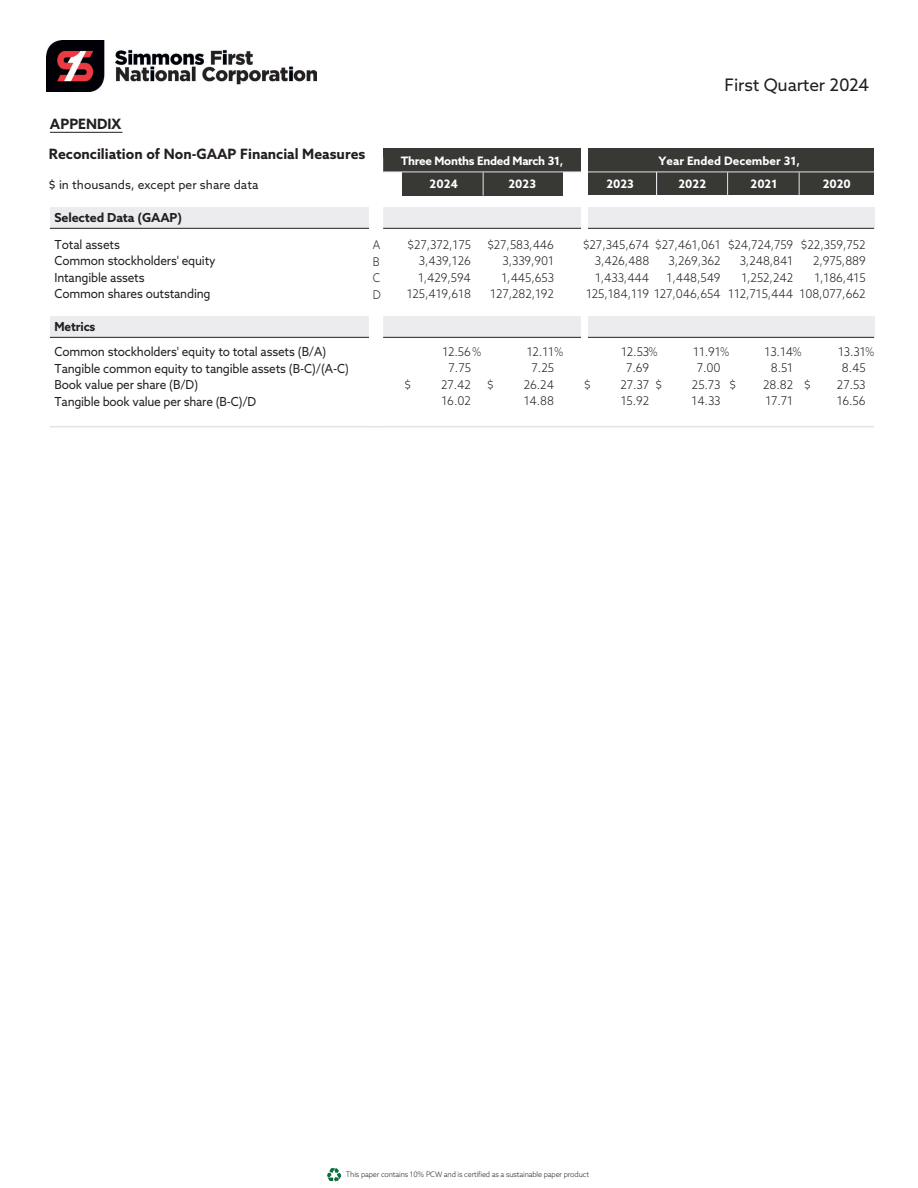
<style>
.page{position:relative;width:918px;height:1188px;background:#fff}
.page>*{position:absolute;margin:0;border:0;box-sizing:border-box;transform-origin:0 0}
.t1{font:17.25px "Azo Sans";letter-spacing:-.01em;color:#231f20}
.t2{font:700 14.25px "Azo Sans";color:#231f20}
.t3{font:12.45px/16.5px "Azo Sans";letter-spacing:-.015em;color:#231f20;scale:.95 1}
.t4{font:700 12.45px "Azo Sans";letter-spacing:-.01em;color:#231f20}
.t5{font:700 12.45px "Azo Sans";letter-spacing:-.01em;color:#231f20;scale:.95 1}
.t6{font:300 12px/16.5px "Azo Sans";letter-spacing:-.01em;color:#231f20}
.t7{font:12px "Azo Sans";color:#231f20}
.t8{font:300 12px "Azo Sans";letter-spacing:-.01em;color:#231f20;scale:.91 1}
.t9{font:700 11.7px "Azo Sans";color:#fff}
.t10{font:700 11.7px "Azo Sans";letter-spacing:-.025em;color:#fff}
.t11{font:300 7.5px "Azo Sans";letter-spacing:-.02em;color:#231f20;scale:.96 1}
</style>
<div class="page">
<div style="left:584px;top:148px;width:290px;height:24px;background:#383935"></div>
<div style="left:584px;top:172px;width:72px;height:23px;background:#383935"></div>
<div style="left:657px;top:172px;width:71px;height:23px;background:#383935"></div>
<div style="left:728px;top:172px;width:72px;height:23px;background:#383935"></div>
<div style="left:799px;top:172px;width:75px;height:23px;background:#383935"></div>
<div style="left:50px;top:207px;width:824px;height:21px;background:#ececee"></div>
<div style="left:50px;top:316px;width:824px;height:21px;background:#ececee"></div>
<img style="left:47px;top:41px;width:270px;height:50px">
<div style="left:383px;top:148px;width:198px;height:24px;background:#383935"></div>
<div style="left:402px;top:172px;width:84px;height:24px;background:#383935"></div>
<div style="left:482px;top:172px;width:80px;height:24px;background:#383935"></div>
<hr style="left:383px;top:172px;width:492px;height:1px;background:#e2e4e9">
<svg style="left:483px;top:172px;width:1px;height:24px"></svg>
<svg style="left:656px;top:173px;width:1px;height:22px"></svg>
<svg style="left:727px;top:172px;width:1px;height:23px"></svg>
<svg style="left:799px;top:172px;width:1px;height:23px"></svg>
<svg style="left:327px;top:1168px;width:14px;height:14px"></svg>
<hr style="left:50px;top:426px;width:824px;height:1px;background:#e2e4e9">
<hr style="left:50px;top:337px;width:824px;height:1px;background:#231f20">
<hr style="left:50px;top:228px;width:824px;height:1px;background:#231f20">
<div style="left:581px;top:129px;width:7px;height:291px;background:#fff"></div>
<div style="left:369px;top:157px;width:14px;height:269px;background:#fff"></div>
<hr style="left:50px;top:132px;width:72px;height:1px;background:#231f20">
<p class="t2" style="left:50px;top:114px;width:73px">APPENDIX</p>
<p class="t2" style="left:49px;top:144px;width:318px">Reconciliation of Non-GAAP Financial Measures</p>
<p class="t7" style="left:49px;top:177px;width:211px">$ in thousands, except per share data</p>
<p class="t4" style="left:55px;top:209px;width:129px">Selected Data (GAAP)</p>
<p class="t3" style="left:55px;top:236px;width:171px">Total assets<br>Common stockholders' equity</p>
<p class="t3" style="left:55px;top:269px;width:96px">Intangible assets</p>
<p class="t3" style="left:55px;top:286px;width:166px">Common shares outstanding</p>
<p class="t5" style="left:55px;top:319px;width:45px">Metrics</p>
<p class="t3" style="left:55px;top:343px;width:312px">Common stockholders' equity to total assets (B/A)<br>Tangible common equity to tangible assets (B-C)/(A-C)</p>
<p class="t3" style="left:55px;top:376px;width:153px">Book value per share (B/D)</p>
<p class="t3" style="left:55px;top:393px;width:214px">Tangible book value per share (B-C)/D</p>
<p class="t8" style="left:373px;top:237px;width:10px">A</p>
<p class="t8" style="left:373px;top:254px;width:9px">B</p>
<p class="t8" style="left:373px;top:270px;width:10px">C</p>
<p class="t8" style="left:373px;top:287px;width:10px">D</p>
<p class="t10" style="left:401px;top:153px;width:164px">Three Months Ended March 31,</p>
<p class="t9" style="left:430px;top:176px;width:30px">2024</p>
<p class="t9" style="left:509px;top:176px;width:29px">2023</p>
<p class="t6" style="left:408px;top:236px;width:65px">$27,372,175</p>
<p class="t6" style="left:419px;top:253px;width:54px">3,439,126</p>
<p class="t6" style="left:418px;top:269px;width:54px">1,429,594</p>
<p class="t6" style="left:407px;top:286px;width:66px">125,419,618</p>
<p class="t6" style="left:487px;top:236px;width:68px">$27,583,446</p>
<p class="t6" style="left:502px;top:253px;width:53px">3,339,901</p>
<p class="t6" style="left:501px;top:269px;width:54px">1,445,653</p>
<p class="t6" style="left:490px;top:286px;width:65px">127,282,192</p>
<p class="t6" style="left:442px;top:343px;width:40px">12.56%</p>
<p class="t6" style="left:449px;top:360px;width:24px">7.75</p>
<p class="t6" style="left:527px;top:343px;width:38px">12.11%</p>
<p class="t6" style="left:532px;top:360px;width:24px">7.25</p>
<p class="t6" style="left:405px;top:376px;width:8px">$</p>
<p class="t6" style="left:441px;top:376px;width:31px">27.42</p>
<p class="t6" style="left:442px;top:393px;width:31px">16.02</p>
<p class="t6" style="left:487px;top:376px;width:8px">$</p>
<p class="t6" style="left:524px;top:376px;width:32px">26.24</p>
<p class="t6" style="left:524px;top:393px;width:32px">14.88</p>
<p class="t1" style="left:725px;top:74px;width:146px">First Quarter 2024</p>
<p class="t9" style="left:659px;top:153px;width:143px">Year Ended December 31,</p>
<p class="t9" style="left:606px;top:176px;width:29px">2023</p>
<p class="t9" style="left:679px;top:176px;width:29px">2022</p>
<p class="t9" style="left:751px;top:176px;width:28px">2021</p>
<p class="t9" style="left:823px;top:176px;width:30px">2020</p>
<p class="t6" style="left:583px;top:236px;width:68px">$27,345,674</p>
<p class="t6" style="left:595px;top:253px;width:56px">3,426,488</p>
<p class="t6" style="left:595px;top:269px;width:56px">1,433,444</p>
<p class="t6" style="left:655px;top:236px;width:67px">$27,461,061</p>
<p class="t6" style="left:668px;top:253px;width:54px">3,269,362</p>
<p class="t6" style="left:667px;top:269px;width:56px">1,448,549</p>
<p class="t6" style="left:586px;top:286px;width:136px">125,184,119 127,046,654</p>
<p class="t6" style="left:728px;top:236px;width:67px">$24,724,759</p>
<p class="t6" style="left:740px;top:253px;width:55px">3,248,841</p>
<p class="t6" style="left:741px;top:269px;width:53px">1,252,242</p>
<p class="t6" style="left:728px;top:286px;width:66px">112,715,444</p>
<p class="t6" style="left:801px;top:236px;width:66px">$22,359,752</p>
<p class="t6" style="left:813px;top:253px;width:54px">2,975,889</p>
<p class="t6" style="left:814px;top:269px;width:53px">1,186,415</p>
<p class="t6" style="left:800px;top:286px;width:68px">108,077,662</p>
<p class="t6" style="left:621px;top:343px;width:38px">12.53%</p>
<p class="t6" style="left:626px;top:360px;width:25px">7.69</p>
<p class="t6" style="left:693px;top:343px;width:38px">11.91%</p>
<p class="t6" style="left:697px;top:360px;width:25px">7.00</p>
<p class="t6" style="left:765px;top:343px;width:39px">13.14%</p>
<p class="t6" style="left:771px;top:360px;width:24px">8.51</p>
<p class="t6" style="left:838px;top:343px;width:38px">13.31%</p>
<p class="t6" style="left:842px;top:360px;width:25px">8.45</p>
<p class="t6" style="left:584px;top:376px;width:8px">$</p>
<p class="t6" style="left:620px;top:376px;width:30px">27.37</p>
<p class="t6" style="left:621px;top:393px;width:30px">15.92</p>
<p class="t6" style="left:656px;top:376px;width:8px">$</p>
<p class="t6" style="left:692px;top:376px;width:31px">25.73<br>14.33</p>
<p class="t6" style="left:729px;top:376px;width:8px">$</p>
<p class="t6" style="left:763px;top:376px;width:31px">28.82</p>
<p class="t6" style="left:765px;top:393px;width:29px">17.71</p>
<p class="t6" style="left:804px;top:376px;width:8px">$</p>
<p class="t6" style="left:837px;top:376px;width:30px">27.53</p>
<p class="t6" style="left:837px;top:393px;width:30px">16.56</p>
<p class="t11" style="left:346px;top:1170px;width:255px">This paper contains 10% PCW and is certified as a sustainable paper product</p>
</div>
